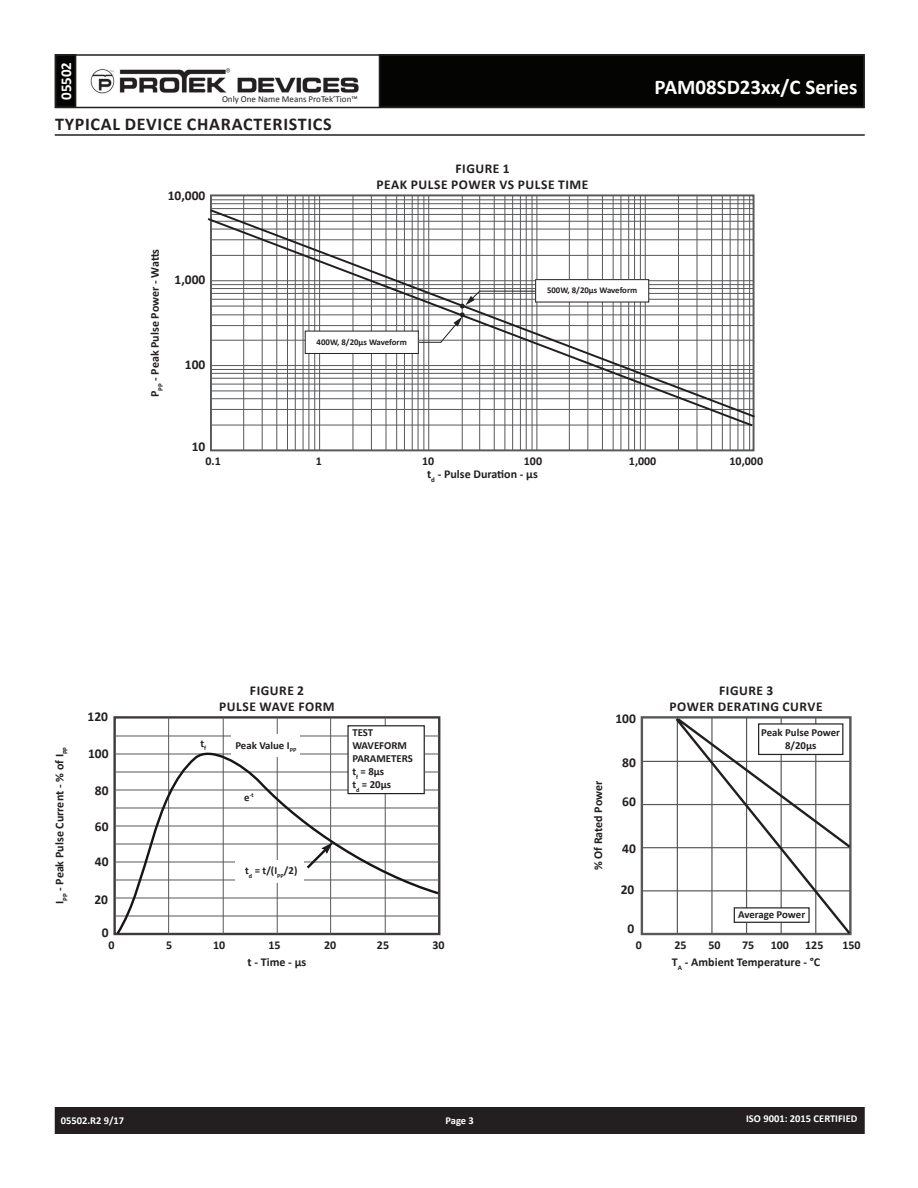
<style>
.page{position:relative;width:918px;height:1188px;background:#fff}
.page>*{position:absolute;margin:0;border:0;box-sizing:border-box;transform-origin:0 0}
.t1{font:700 21px "Calibri";color:#fff}
.t2{font:700 18px "Calibri";letter-spacing:.04em;color:#231f20}
.t3{font:700 15px "Calibri";color:#fff}
.t4{font:700 13.5px/16.2px "Calibri";letter-spacing:.04em;color:#231f20;text-align:center}
.t5{font:700 12px "Calibri";color:#231f20}
.t6{font:700 10.8px/12.9px "Calibri";color:#231f20;text-align:center}
.t7{font:700 10.5px "Calibri";color:#fff}
.t8{font:9px "Calibri";color:#231f20}
.t9{font:700 8.7px "Calibri";color:#231f20}
.t10{font:700 6.3px "Calibri";color:#231f20}
.s1{font-size:10.8px}
</style>
<div class="page">
<div style="left:56px;top:1108px;width:808px;height:25px;background:#231f20"></div>
<div style="left:55px;top:1107px;width:810px;height:27px;border:2px solid #231f20"></div>
<div style="left:56px;top:55px;width:20px;height:52px;background:#040503"></div>
<div style="left:55px;top:54px;width:21px;height:54px;border:2px solid #231f20"></div>
<div style="left:380px;top:55px;width:484px;height:52px;background:#040503"></div>
<div style="left:55px;top:54px;width:810px;height:54px;border:2px solid #231f20"></div>
<img style="left:90px;top:68px;width:269px;height:26px">
<hr style="left:55px;top:134px;width:810px;height:2px;background:#231f20">
<div style="left:210px;top:194px;width:545px;height:257px;border:2px solid #57585a"></div>
<hr style="left:243px;top:196px;width:1px;height:254px;background:#57585a">
<hr style="left:262px;top:196px;width:1px;height:254px;background:#57585a">
<hr style="left:276px;top:196px;width:1px;height:254px;background:#57585a">
<hr style="left:287px;top:196px;width:1px;height:254px;background:#57585a">
<hr style="left:295px;top:196px;width:1px;height:254px;background:#57585a">
<hr style="left:303px;top:196px;width:1px;height:254px;background:#57585a">
<hr style="left:308px;top:196px;width:1px;height:254px;background:#57585a">
<hr style="left:314px;top:196px;width:1px;height:254px;background:#57585a">
<hr style="left:319px;top:196px;width:1px;height:254px;background:#57585a">
<hr style="left:352px;top:196px;width:1px;height:254px;background:#57585a">
<hr style="left:371px;top:196px;width:1px;height:254px;background:#57585a">
<hr style="left:386px;top:196px;width:1px;height:254px;background:#57585a">
<hr style="left:396px;top:196px;width:1px;height:254px;background:#57585a">
<hr style="left:404px;top:196px;width:1px;height:254px;background:#57585a">
<hr style="left:412px;top:196px;width:1px;height:254px;background:#57585a">
<hr style="left:418px;top:196px;width:1px;height:254px;background:#57585a">
<hr style="left:423px;top:196px;width:1px;height:254px;background:#57585a">
<hr style="left:428px;top:196px;width:1px;height:254px;background:#57585a">
<hr style="left:462px;top:196px;width:1px;height:254px;background:#57585a">
<hr style="left:479px;top:196px;width:1px;height:254px;background:#57585a">
<hr style="left:494px;top:196px;width:1px;height:254px;background:#57585a">
<hr style="left:504px;top:196px;width:1px;height:254px;background:#57585a">
<hr style="left:512px;top:196px;width:1px;height:254px;background:#57585a">
<hr style="left:520px;top:196px;width:1px;height:254px;background:#57585a">
<hr style="left:526px;top:196px;width:1px;height:254px;background:#57585a">
<hr style="left:532px;top:196px;width:1px;height:254px;background:#57585a">
<hr style="left:536px;top:196px;width:1px;height:254px;background:#57585a">
<hr style="left:569px;top:196px;width:1px;height:254px;background:#57585a">
<hr style="left:587px;top:196px;width:1px;height:254px;background:#57585a">
<hr style="left:602px;top:196px;width:1px;height:254px;background:#57585a">
<hr style="left:613px;top:196px;width:1px;height:254px;background:#57585a">
<hr style="left:620px;top:196px;width:1px;height:254px;background:#57585a">
<hr style="left:628px;top:196px;width:1px;height:254px;background:#57585a">
<hr style="left:634px;top:196px;width:1px;height:254px;background:#57585a">
<hr style="left:640px;top:196px;width:1px;height:254px;background:#57585a">
<hr style="left:645px;top:196px;width:1px;height:254px;background:#57585a">
<hr style="left:678px;top:196px;width:1px;height:254px;background:#57585a">
<hr style="left:697px;top:196px;width:1px;height:254px;background:#57585a">
<hr style="left:711px;top:196px;width:1px;height:254px;background:#57585a">
<hr style="left:722px;top:196px;width:1px;height:254px;background:#57585a">
<hr style="left:730px;top:196px;width:1px;height:254px;background:#57585a">
<hr style="left:737px;top:196px;width:1px;height:254px;background:#57585a">
<hr style="left:743px;top:196px;width:1px;height:254px;background:#57585a">
<hr style="left:749px;top:196px;width:1px;height:254px;background:#57585a">
<hr style="left:211px;top:203px;width:543px;height:1px;background:#57585a">
<hr style="left:211px;top:199px;width:543px;height:1px;background:#57585a">
<svg style="left:210px;top:208px;width:545px;height:211px"></svg>
<svg style="left:207px;top:217px;width:547px;height:211px"></svg>
<svg style="left:417px;top:290px;width:64px;height:54px"></svg>
<div style="left:536px;top:280px;width:113px;height:22px;background:#fff"></div>
<div style="left:535px;top:279px;width:114px;height:24px;border:1px solid #231f20"></div>
<div style="left:305px;top:331px;width:113px;height:22px;background:#fff"></div>
<div style="left:305px;top:331px;width:114px;height:23px;border:1px solid #231f20"></div>
<div style="left:641px;top:716px;width:211px;height:219px;border:2px solid #57585a"></div>
<hr style="left:642px;top:761px;width:208px;height:1px;background:#57585a">
<hr style="left:642px;top:804px;width:208px;height:1px;background:#57585a">
<hr style="left:642px;top:847px;width:208px;height:1px;background:#57585a">
<hr style="left:642px;top:890px;width:208px;height:1px;background:#57585a">
<svg style="left:674px;top:717px;width:178px;height:219px"></svg>
<div style="left:759px;top:724px;width:84px;height:30px;background:#fff"></div>
<div style="left:758px;top:723px;width:85px;height:32px;border:1px solid #231f20"></div>
<div style="left:734px;top:908px;width:75px;height:14px;background:#fff"></div>
<div style="left:734px;top:907px;width:76px;height:16px;border:1px solid #231f20"></div>
<hr style="left:168px;top:717px;width:1px;height:217px;background:#57585a">
<hr style="left:223px;top:717px;width:1px;height:217px;background:#57585a">
<hr style="left:277px;top:717px;width:1px;height:217px;background:#57585a">
<hr style="left:330px;top:717px;width:1px;height:217px;background:#57585a">
<hr style="left:385px;top:717px;width:1px;height:217px;background:#57585a">
<hr style="left:115px;top:736px;width:324px;height:1px;background:#57585a">
<svg style="left:114px;top:742px;width:327px;height:194px"></svg>
<svg style="left:305px;top:841px;width:29px;height:29px"></svg>
<div style="left:348px;top:726px;width:76px;height:68px;background:#fff"></div>
<div style="left:347px;top:725px;width:78px;height:69px;border:1px solid #231f20"></div>
<div style="left:231px;top:734px;width:69px;height:23px;background:#fff"></div>
<div style="left:235px;top:860px;width:69px;height:23px;background:#fff"></div>
<p class="t3" style="left:56px;top:100px;width:40px;rotate:-90deg">05502</p>
<p class="t8" style="left:222px;top:93px;width:137px">Only One Name Means ProTek’Tion™</p>
<h2 class="t2" style="left:55px;top:112px;width:278px">TYPICAL DEVICE CHARACTERISTICS</h2>
<p class="t4" style="left:168px;top:188px;width:39px">10,000</p>
<p class="t4" style="left:377px;top:161px;width:213px">FIGURE 1<br>PEAK PULSE POWER VS PULSE TIME</p>
<p class="t5" style="left:147px;top:397px;width:150px;rotate:-90deg">P<sub>PP</sub> - Peak Pulse Power - Watts</p>
<p class="t4" style="left:175px;top:271px;width:32px">1,000</p>
<p class="t4" style="left:185px;top:356px;width:22px">100</p>
<p class="t4" style="left:192px;top:439px;width:15px">10</p>
<p class="t9" style="left:317px;top:336px;width:92px">400W, 8/20µs Waveform</p>
<p class="t9" style="left:547px;top:285px;width:92px">500W, 8/20µs Waveform</p>
<h1 class="t1" style="left:655px;top:74px;width:204px">PAM08SD23xx/C Series</h1>
<p class="t5" style="left:206px;top:454px;width:17px">0.1</p>
<p class="t5" style="left:316px;top:454px;width:8px">1</p>
<p class="t5" style="left:422px;top:454px;width:14px">10</p>
<p class="t5" style="left:524px;top:454px;width:20px">100</p>
<p class="t5" style="left:629px;top:454px;width:29px">1,000</p>
<p class="t5" style="left:730px;top:454px;width:35px">10,000</p>
<p class="t5" style="left:427px;top:466px;width:112px">t<sub>d</sub> - Pulse Duration - µs</p>
<p class="t5" style="left:52px;top:904px;width:159px;rotate:-90deg">I<sub>PP</sub> - Peak Pulse Current - % of I<sub>PP</sub></p>
<p class="t4" style="left:88px;top:708px;width:22px">120</p>
<p class="t4" style="left:88px;top:746px;width:22px">100</p>
<p class="t4" style="left:95px;top:782px;width:15px">80</p>
<p class="t4" style="left:95px;top:818px;width:15px">60</p>
<p class="t4" style="left:95px;top:853px;width:15px">40</p>
<p class="t4" style="left:94px;top:891px;width:15px">20</p>
<p class="t4" style="left:102px;top:924px;width:8px">0</p>
<p class="t6" style="left:200px;top:736px;width:7px">t<sub>f</sub></p>
<p class="t4" style="left:219px;top:682px;width:117px">FIGURE 2<br>PULSE WAVE FORM</p>
<p class="t6" style="left:235px;top:738px;width:62px">Peak Value I<sub>PP</sub></p>
<p class="t10" style="left:244px;top:791px;width:11px"><span class="s1">e</span>-t</p>
<p class="t6" style="left:352px;top:726px;width:62px;text-align:left">TEST<br>WAVEFORM<br>PARAMETERS t<sub>f</sub> = 8µs<br>t<sub>d</sub> = 20µs</p>
<p class="t6" style="left:245px;top:864px;width:54px">t<sub>d</sub> = t/(I<sub>PP</sub>/2)</p>
<p class="t5" style="left:109px;top:937px;width:8px">0</p>
<p class="t5" style="left:166px;top:937px;width:8px">5</p>
<p class="t5" style="left:213px;top:937px;width:14px">10</p>
<p class="t5" style="left:269px;top:937px;width:14px">15</p>
<p class="t5" style="left:324px;top:937px;width:14px">20</p>
<p class="t5" style="left:377px;top:937px;width:14px">25</p>
<p class="t5" style="left:433px;top:937px;width:14px">30</p>
<p class="t5" style="left:248px;top:954px;width:60px">t - Time - µs</p>
<p class="t7" style="left:61px;top:1114px;width:65px">05502.R2 9/17</p>
<p class="t7" style="left:446px;top:1114px;width:30px">Page 3</p>
<p class="t5" style="left:590px;top:870px;width:91px;rotate:-90deg">% Of Rated Power</p>
<p class="t4" style="left:615px;top:711px;width:22px">100</p>
<p class="t4" style="left:622px;top:754px;width:15px">80</p>
<p class="t4" style="left:622px;top:794px;width:15px">60</p>
<p class="t4" style="left:622px;top:841px;width:15px">40</p>
<p class="t4" style="left:621px;top:881px;width:15px">20</p>
<p class="t4" style="left:628px;top:921px;width:8px">0</p>
<p class="t4" style="left:670px;top:682px;width:155px">FIGURE 3<br>POWER DERATING CURVE</p>
<p class="t6" style="left:761px;top:726px;width:80px">Peak Pulse Power<br>8/20µs</p>
<p class="t6" style="left:738px;top:908px;width:69px">Average Power</p>
<p class="t5" style="left:636px;top:937px;width:8px">0</p>
<p class="t5" style="left:675px;top:937px;width:14px">25</p>
<p class="t5" style="left:708px;top:937px;width:14px">50</p>
<p class="t5" style="left:742px;top:937px;width:14px">75</p>
<p class="t5" style="left:771px;top:937px;width:20px">100</p>
<p class="t5" style="left:805px;top:937px;width:20px">125</p>
<p class="t5" style="left:842px;top:937px;width:20px">150</p>
<p class="t5" style="left:672px;top:954px;width:150px">T<sub>A</sub> - Ambient Temperature - °C</p>
<p class="t7" style="left:746px;top:1112px;width:113px">ISO 9001: 2015 CERTIFIED</p>
</div>
